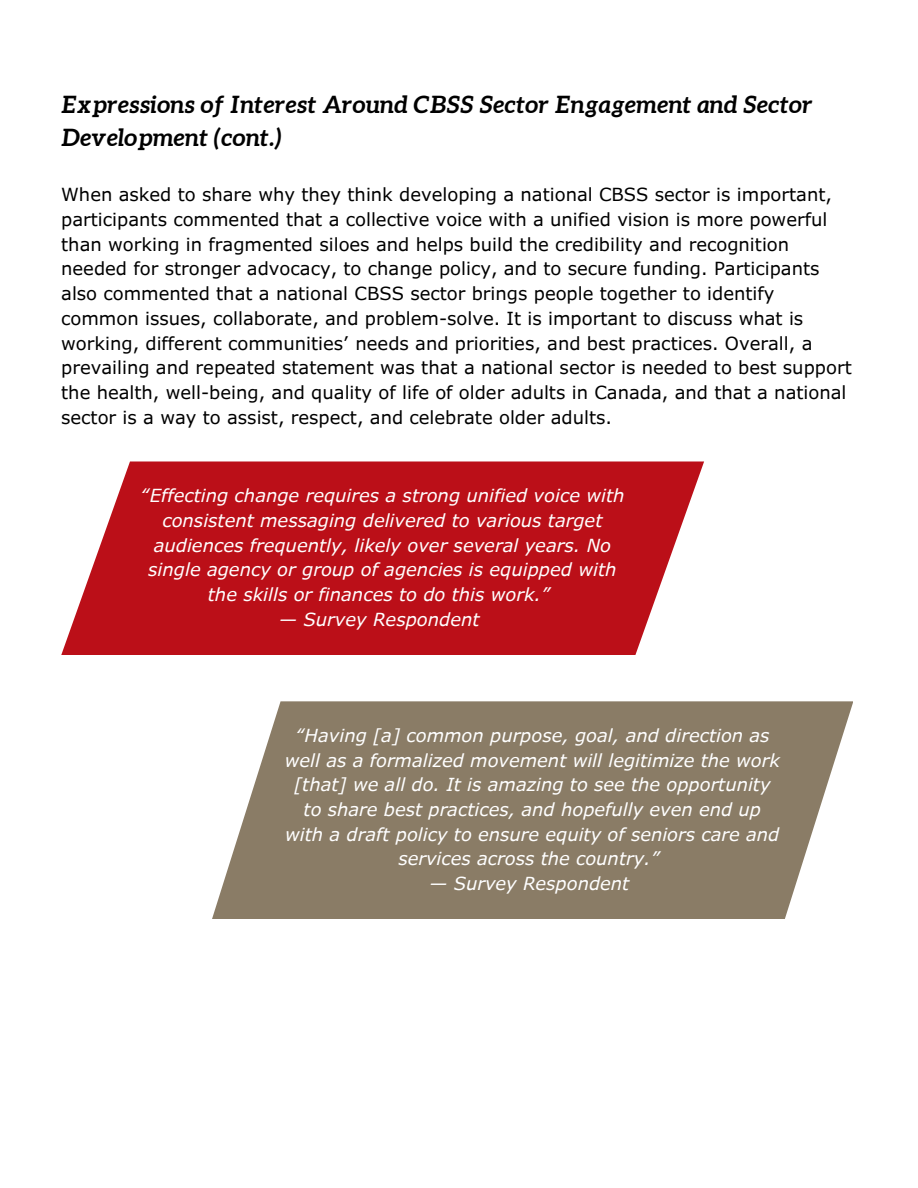
<style>
.page{position:relative;width:918px;height:1188px;background:#fff}
.page>*{position:absolute;margin:0;border:0;box-sizing:border-box;transform-origin:0 0}
.t1{font:italic 700 24px/32.7px "Aleo";color:#000}
.t2{font:18px/24.8px "Verdana Pro";color:#000}
.t3{font:italic 18px/24.6px "Verdana Pro";color:#fff;text-align:center}
</style>
<div class="page">
<svg style="left:61px;top:461px;width:643px;height:194px;background:#c22931"></svg>
<svg style="left:212px;top:701px;width:641px;height:218px;background:#968a76"></svg>
<p class="t1" style="left:61px;top:88px;width:753px">Expressions of Interest Around CBSS Sector Engagement and Sector<br>Development (cont.)</p>
<h1 class="t2" style="left:61px;top:182px;width:792px">When asked to share why they think developing a national CBSS sector is important, participants commented that a collective voice with a unified vision is more powerful than working in fragmented siloes and helps build the credibility and recognition needed for stronger advocacy, to change policy, and to secure funding. Participants also commented that a national CBSS sector brings people together to identify common issues, collaborate, and problem-solve. It is important to discuss what is working, different communities’ needs and priorities, and best practices. Overall, a prevailing and repeated statement was that a national sector is needed to best support the health, well-being, and quality of life of older adults in Canada, and that a national sector is a way to assist, respect, and celebrate older adults.</h1>
<p class="t3" style="left:140px;top:483px;width:486px">“Effecting change requires a strong unified voice with consistent messaging delivered to various target audiences frequently, likely over several years. No single agency or group of agencies is equipped with the skills or finances to do this work.”</p>
<p class="t3" style="left:279px;top:606px;width:202px">— Survey Respondent</p>
<p class="t3" style="left:285px;top:722px;width:497px">“Having [a] common purpose, goal, and direction as well as a formalized movement will legitimize the work [that] we all do. It is amazing to see the opportunity to share best practices, and hopefully even end up with a draft policy to ensure equity of seniors care and services across the country.”</p>
<p class="t3" style="left:430px;top:870px;width:201px">— Survey Respondent</p>
</div>
